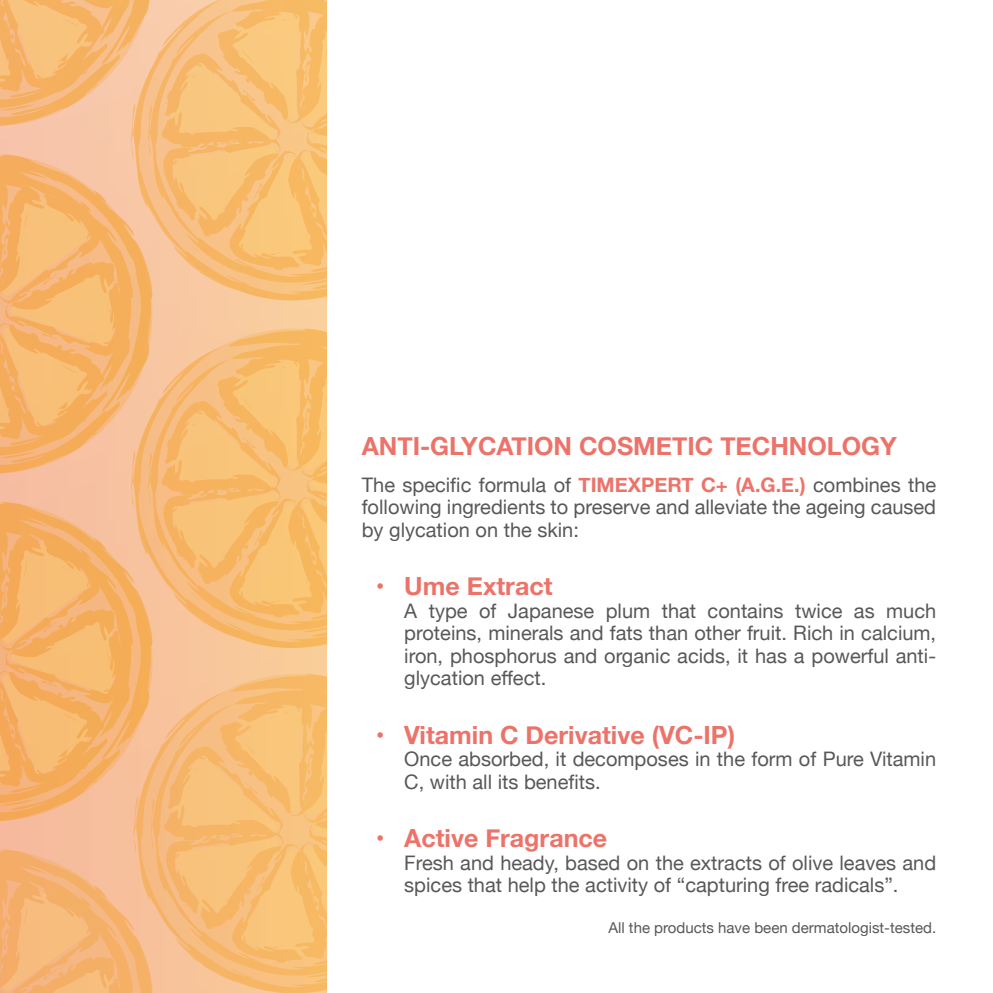
<style>
.page{position:relative;width:993px;height:993px;background:#fff}
.page>*{position:absolute;margin:0;border:0;box-sizing:border-box;transform-origin:0 0}
.t1{font:700 25px "Helvetica Neue";color:#ec736a}
.t2{font:20px/22.5px "Helvetica Neue";color:#58585a;text-align:justify}
.t3{font:15px "Helvetica Neue";color:#58585a}
.s1{font-weight:700;color:#ec736a}
</style>
<div class="page">
<div style="left:0;top:0;width:326px;height:992px;background:#f7c59f"></div>
<svg style="left:133px;top:822px;width:193px;height:170px"></svg>
<svg style="left:303px;top:976px;width:23px;height:1px"></svg>
<svg style="left:271px;top:976px;width:15px;height:3px"></svg>
<svg style="left:150px;top:743px;width:176px;height:233px"></svg>
<svg style="left:164px;top:674px;width:162px;height:288px"></svg>
<svg style="left:130px;top:473px;width:196px;height:175px"></svg>
<svg style="left:301px;top:631px;width:25px;height:1px"></svg>
<svg style="left:269px;top:631px;width:14px;height:3px"></svg>
<svg style="left:148px;top:398px;width:178px;height:233px"></svg>
<svg style="left:161px;top:328px;width:165px;height:289px"></svg>
<svg style="left:131px;top:0;width:195px;height:301px"></svg>
<svg style="left:301px;top:283px;width:25px;height:2px"></svg>
<svg style="left:269px;top:284px;width:14px;height:2px"></svg>
<svg style="left:148px;top:11px;width:178px;height:272px"></svg>
<svg style="left:161px;top:0;width:165px;height:270px"></svg>
<svg style="left:0;top:502px;width:153px;height:320px"></svg>
<svg style="left:0;top:849px;width:153px;height:143px"></svg>
<svg style="left:135px;top:412px;width:17px;height:61px"></svg>
<svg style="left:0;top:154px;width:153px;height:258px"></svg>
<svg style="left:0;top:169px;width:135px;height:305px"></svg>
<svg style="left:0;top:0;width:153px;height:127px"></svg>
<p class="t1" style="left:361px;top:426px;width:166px">ANTI -GLYCATION</p>
<p class="t1" style="left:579px;top:426px;width:36px">COSMETI</p>
<p class="t1" style="left:694px;top:426px;width:95px">C TECHNO</p>
<p class="t1" style="left:826px;top:426px;width:71px">LOGY</p>
<p class="t2" style="left:361px;top:474px;width:576px">The specific formula of <span class="s1">Timexpert C+ (A.G.E.)</span> combines the following ingredients to preserve and alleviate the ageing caused by glycation on the skin:</p>
<p class="t1" style="left:376px;top:566px;width:178px">• Ume Extract</p>
<p class="t2" style="left:404px;top:600px;width:533px">A type of Japanese plum that contains twice as much proteins, minerals and fats than other fruit. Rich in calcium, iron, phosphorus and organic acids, it has a powerful anti&shy;glycation effect.</p>
<p class="t1" style="left:376px;top:715px;width:360px">• Vitamin C Derivative (VC-IP)</p>
<p class="t2" style="left:404px;top:748px;width:533px">Once absorbed, it decomposes in the form of Pure Vitamin<br>C, with all its benefits.</p>
<p class="t1" style="left:376px;top:818px;width:233px">• Active Fragrance</p>
<p class="t2" style="left:404px;top:852px;width:533px">Fresh and heady, based on the extracts of olive leaves and spices that help the activity of “capturing free radicals”.</p>
<p class="t3" style="left:608px;top:916px;width:329px">All the products have been dermatologist-tested.</p>
</div>
